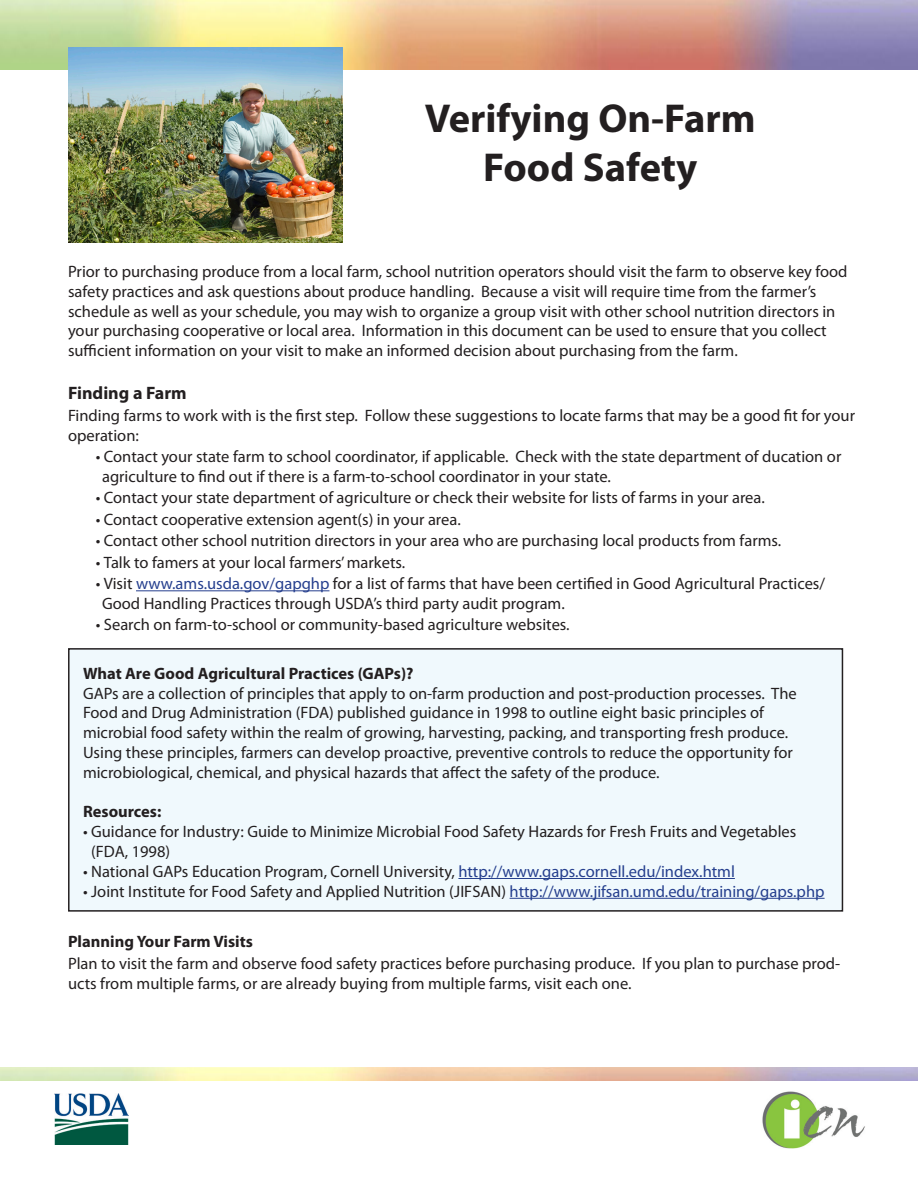
<style>
.page{position:relative;width:918px;height:1188px;background:#fff}
.page>*{position:absolute;margin:0;border:0;box-sizing:border-box;transform-origin:0 0}
.t1{font:700 40.5px "Myriad Pro";color:#231f20}
.t2{font:700 18px "Myriad Pro";color:#231f20}
.body_text{font:16.5px/19.8px "Myriad Pro";color:#231f20}
.t3{font:700 16.5px "Myriad Pro";color:#231f20}
.s1{color:#253f8e}
</style>
<div class="page">
<img style="left:0;top:0;width:918px;height:69px">
<img style="left:54px;top:1093px;width:74px;height:51px">
<img style="left:762px;top:1091px;width:103px;height:58px">
<hr style="left:136px;top:590px;width:193px;height:1px;background:#253f8e">
<img style="left:68px;top:48px;width:275px;height:194px">
<div style="left:69px;top:649px;width:773px;height:262px;background:#f0f9fd"></div>
<hr style="left:458px;top:878px;width:277px;height:1px;background:#253f8e">
<hr style="left:510px;top:898px;width:315px;height:1px;background:#253f8e">
<div style="left:68px;top:648px;width:775px;height:264px;border:2px solid #231f20"></div>
<p class="t1" style="left:425px;top:92px;width:332px">Verifying On-Farm</p>
<p class="t1" style="left:483px;top:141px;width:216px">Food Safety</p>
<p class="body_text" style="left:68px;top:261px;width:781px">Prior to purchasing produce from a local farm, school nutrition operators should visit the farm to observe key food safety practices and ask questions about produce handling. Because a visit will require time from the farmer’s schedule as well as your schedule, you may wish to organize a group visit with other school nutrition directors in your purchasing cooperative or local area. Information in this document can be used to ensure that you collect sufficient information on your visit to make an informed decision about purchasing from the farm.</p>
<p class="t2" style="left:68px;top:381px;width:120px">Finding a Farm</p>
<p class="body_text" style="left:68px;top:405px;width:789px">Finding farms to work with is the first step. Follow these suggestions to locate farms that may be a good fit for your operation:</p>
<p class="body_text" style="left:102px;top:446px;width:741px;text-indent:-6px">• Contact your state farm to school coordinator, if applicable. Check with the state department of ducation or agriculture to find out if there is a farm-to-school coordinator in your state.</p>
<p class="body_text" style="left:96px;top:488px;width:671px">• Contact your state department of agriculture or check their website for lists of farms in your area.</p>
<p class="body_text" style="left:96px;top:509px;width:367px">• Contact cooperative extension agent(s) in your area.</p>
<p class="body_text" style="left:96px;top:531px;width:687px">• Contact other school nutrition directors in your area who are purchasing local products from farms.</p>
<p class="body_text" style="left:96px;top:552px;width:311px">• Talk to famers at your local farmers’ markets.</p>
<p class="body_text" style="left:102px;top:573px;width:725px;text-indent:-6px">• Visit <span class="s1">www.ams.usda.gov/gapghp</span> for a list of farms that have been certified in Good Agricultural Practices/<br>Good Handling Practices through USDA’s third party audit program.</p>
<p class="body_text" style="left:96px;top:615px;width:475px">• Search on farm-to-school or community-based agriculture websites.</p>
<p class="t3" style="left:83px;top:663px;width:332px">What Are Good Agricultural Practices (GAPs)?</p>
<p class="body_text" style="left:83px;top:683px;width:715px">GAPs are a collection of principles that apply to on-farm production and post-production processes. The Food and Drug Administration (FDA) published guidance in 1998 to outline eight basic principles of microbial food safety within the realm of growing, harvesting, packing, and transporting fresh produce.<br>Using these principles, farmers can develop proactive, preventive controls to reduce the opportunity for microbiological, chemical, and physical hazards that affect the safety of the produce.</p>
<p class="t3" style="left:83px;top:801px;width:80px">Resources:</p>
<p class="body_text" style="left:91px;top:822px;width:707px;text-indent:-8px">• Guidance for Industry: Guide to Minimize Microbial Food Safety Hazards for Fresh Fruits and Vegetables (FDA, 1998)</p>
<p class="body_text" style="left:83px;top:861px;width:653px">• National GAPs Education Program, Cornell University, <span class="s1">http://www.gaps.cornell.edu/index.html</span></p>
<p class="body_text" style="left:83px;top:881px;width:743px">• Joint Institute for Food Safety and Applied Nutrition (JIFSAN) <span class="s1">http://www.jifsan.umd.edu/training/gaps.php</span></p>
<p class="t3" style="left:68px;top:931px;width:186px">Planning Your Farm Visits</p>
<p class="body_text" style="left:68px;top:953px;width:774px">Plan to visit the farm and observe food safety practices before purchasing produce. If you plan to purchase prod&shy;ucts from multiple farms, or are already buying from multiple farms, visit each one.</p>
</div>
